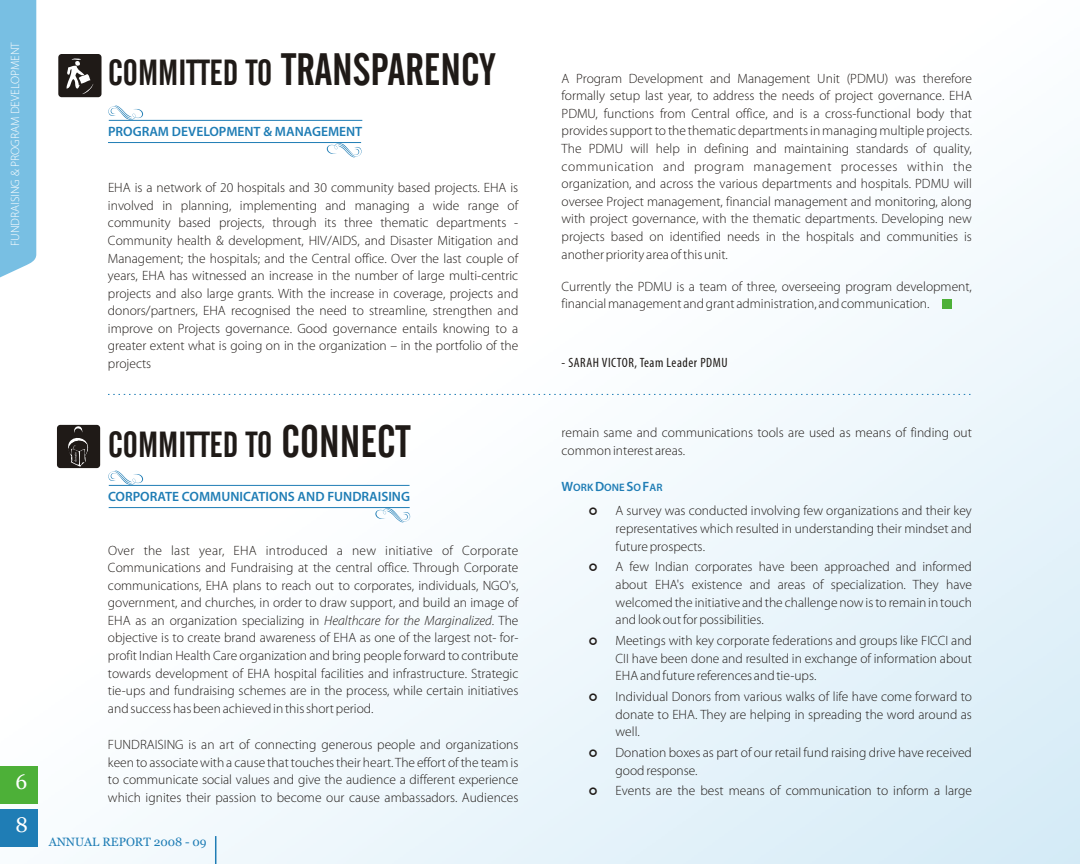
<style>
.page{position:relative;width:1080px;height:864px;background:#fff}
.page>*{position:absolute;margin:0;border:0;box-sizing:border-box;transform-origin:0 0}
.t1{font:45px "Alternate Gothic No 2 BT";color:#1f1a17}
.t2{font:36px "Alternate Gothic No 2 BT";color:#1f1a17}
.t3{font:21px/43.2px "Georgia";color:#fff}
.t4{font:300 13.5px/17.5px "Myriad Pro";color:#1f1a17;text-align:justify}
.t5{font:600 13.5px "Myriad Pro";color:#1f7db5}
.t6{font:condensed 13.5px "Myriad Pro";letter-spacing:.04em;color:#1f1a17}
.t7{font:300 12px "Myriad Pro";color:#fff}
.t8{font:12px "Georgia";color:#1f7db5}
.t9{font:600 10.8px "Myriad Pro";color:#1f7db5}
.s1{font-size:36px}
.s2{font-size:45px}
.s3{font-style:italic}
.s4{font-size:13.5px}
</style>
<div class="page">
<img style="left:36px;top:0;width:1044px;height:864px">
<svg style="left:108px;top:105px;width:35px;height:15px"></svg>
<hr style="left:109px;top:120px;width:253px;height:1px;background:#1f7db5">
<svg style="left:327px;top:143px;width:35px;height:14px"></svg>
<hr style="left:108px;top:142px;width:253px;height:1px;background:#1f7db5">
<svg style="left:108px;top:471px;width:35px;height:14px"></svg>
<hr style="left:109px;top:485px;width:301px;height:1px;background:#1f7db5">
<svg style="left:375px;top:508px;width:35px;height:14px"></svg>
<hr style="left:109px;top:507px;width:301px;height:1px;background:#1f7db5">
<div style="left:942px;top:299px;width:9px;height:10px;background:#4db038"></div>
<svg style="left:108px;top:394px;width:864px;height:1px"></svg>
<div style="left:0;top:766px;width:38px;height:38px;background:#4db038"></div>
<div style="left:0;top:809px;width:38px;height:38px;background:#1f7db5"></div>
<svg style="left:215px;top:836px;width:1px;height:28px"></svg>
<div style="left:0;top:0;width:36px;height:278px;background:#78bfe3"></div>
<div style="left:57px;top:425px;width:43px;height:43px;background:#1f1a17;border-radius:3px"></div>
<svg style="left:62px;top:423px;width:27px;height:44px"></svg>
<div style="left:58px;top:54px;width:44px;height:43px;background:#1f1a17;border-radius:3px"></div>
<svg style="left:66px;top:58px;width:27px;height:36px"></svg>
<svg style="left:589px;top:508px;width:8px;height:7px"></svg>
<svg style="left:589px;top:564px;width:8px;height:7px"></svg>
<svg style="left:589px;top:637px;width:8px;height:8px"></svg>
<svg style="left:589px;top:693px;width:8px;height:8px"></svg>
<svg style="left:589px;top:749px;width:8px;height:8px"></svg>
<svg style="left:589px;top:788px;width:8px;height:7px"></svg>
<p class="t7" style="left:10px;top:246px;width:206px;rotate:-90deg">FUNDRAISING &amp; PROGRAM DEVELOPMENT</p>
<h3 class="t3" style="left:15px;top:762px;width:14px">6<br>8</h3>
<h1 class="t1" style="left:108px;top:51px;width:389px"><span class="s1">COMMITTED TO</span> TRANSPARENCY</h1>
<p class="t5" style="left:108px;top:126px;width:256px">PROGRAM DEVELOPMENT &amp; MANAGEMENT</p>
<p class="t4" style="left:108px;top:180px;width:412px">EHA is a network of 20 hospitals and 30 community based projects. EHA is involved in planning, implementing and managing a wide range of community based projects, through its three thematic departments - Community health &amp; development, HIV/AIDS, and Disaster Mitigation and Management; the hospitals; and the Central office. Over the last couple of years, EHA has witnessed an increase in the number of large multi-centric projects and also large grants. With the increase in coverage, projects and donors/partners, EHA recognised the need to streamline, strengthen and improve on Projects governance. Good governance entails knowing to a greater extent what is going on in the organization – in the portfolio of the projects</p>
<h2 class="t2" style="left:108px;top:430px;width:304px">COMMITTED TO <span class="s2">CONNECT</span></h2>
<p class="t5" style="left:108px;top:491px;width:304px">CORPORATE COMMUNICATIONS AND FUNDRAISING</p>
<p class="t4" style="left:108px;top:542px;width:412px">Over the last year, EHA introduced a new initiative of Corporate Communications and Fundraising at the central office. Through Corporate communications, EHA plans to reach out to corporates, individuals, NGO's, government, and churches, in order to draw support, and build an image of EHA as an organization specializing in <span class="s3">Healthcare for the Marginalized</span>. The objective is to create brand awareness of EHA as one of the largest not- for&shy;profit Indian Health Care organization and bring people forward to contribute towards development of EHA hospital facilities and infrastructure. Strategic tie-ups and fundraising schemes are in the process, while certain initiatives and success has been achieved in this short period.</p>
<p class="t4" style="left:108px;top:737px;width:412px">FUNDRAISING is an art of connecting generous people and organizations keen to associate with a cause that touches their heart. The effort of the team is to communicate social values and give the audience a different experience which ignites their passion to become our cause ambassadors. Audiences</p>
<p class="t8" style="left:49px;top:837px;width:160px">ANNUAL REPORT 2008 - 09</p>
<p class="t4" style="left:562px;top:70px;width:412px">A Program Development and Management Unit (PDMU) was therefore formally setup last year, to address the needs of project governance. EHA PDMU, functions from Central office, and is a cross-functional body that provides support to the thematic departments in managing multiple projects.<br>The PDMU will help in defining and maintaining standards of quality, communication and program management processes within the organization, and across the various departments and hospitals. PDMU will oversee Project management, financial management and monitoring, along with project governance, with the thematic departments. Developing new projects based on identified needs in the hospitals and communities is another priority area of this unit.</p>
<p class="t4" style="left:562px;top:278px;width:412px">Currently the PDMU is a team of three, overseeing program development, financial management and grant administration, and communication.</p>
<p class="t6" style="left:562px;top:357px;width:168px">- SARAH VICTOR, Team Leader PDMU</p>
<p class="t4" style="left:562px;top:425px;width:412px">remain same and communications tools are used as means of finding out common interest areas.</p>
<p class="t9" style="left:562px;top:483px;width:102px"><span class="s4">W</span>ORK <span class="s4">D</span>ONE <span class="s4">S</span>O <span class="s4">F</span>AR</p>
<p class="t4" style="left:616px;top:503px;width:358px">A survey was conducted involving few organizations and their key representatives which resulted in understanding their mindset and future prospects.</p>
<p class="t4" style="left:616px;top:559px;width:358px">A few Indian corporates have been approached and informed about EHA's existence and areas of specialization. They have welcomed the initiative and the challenge now is to remain in touch and look out for possibilities.</p>
<p class="t4" style="left:616px;top:633px;width:358px">Meetings with key corporate federations and groups like FICCI and CII have been done and resulted in exchange of information about EHA and future references and tie-ups.</p>
<p class="t4" style="left:616px;top:689px;width:358px">Individual Donors from various walks of life have come forward to donate to EHA. They are helping in spreading the word around as well.</p>
<p class="t4" style="left:616px;top:745px;width:358px">Donation boxes as part of our retail fund raising drive have received good response.</p>
<p class="t4" style="left:616px;top:783px;width:358px">Events are the best means of communication to inform a large</p>
</div>
